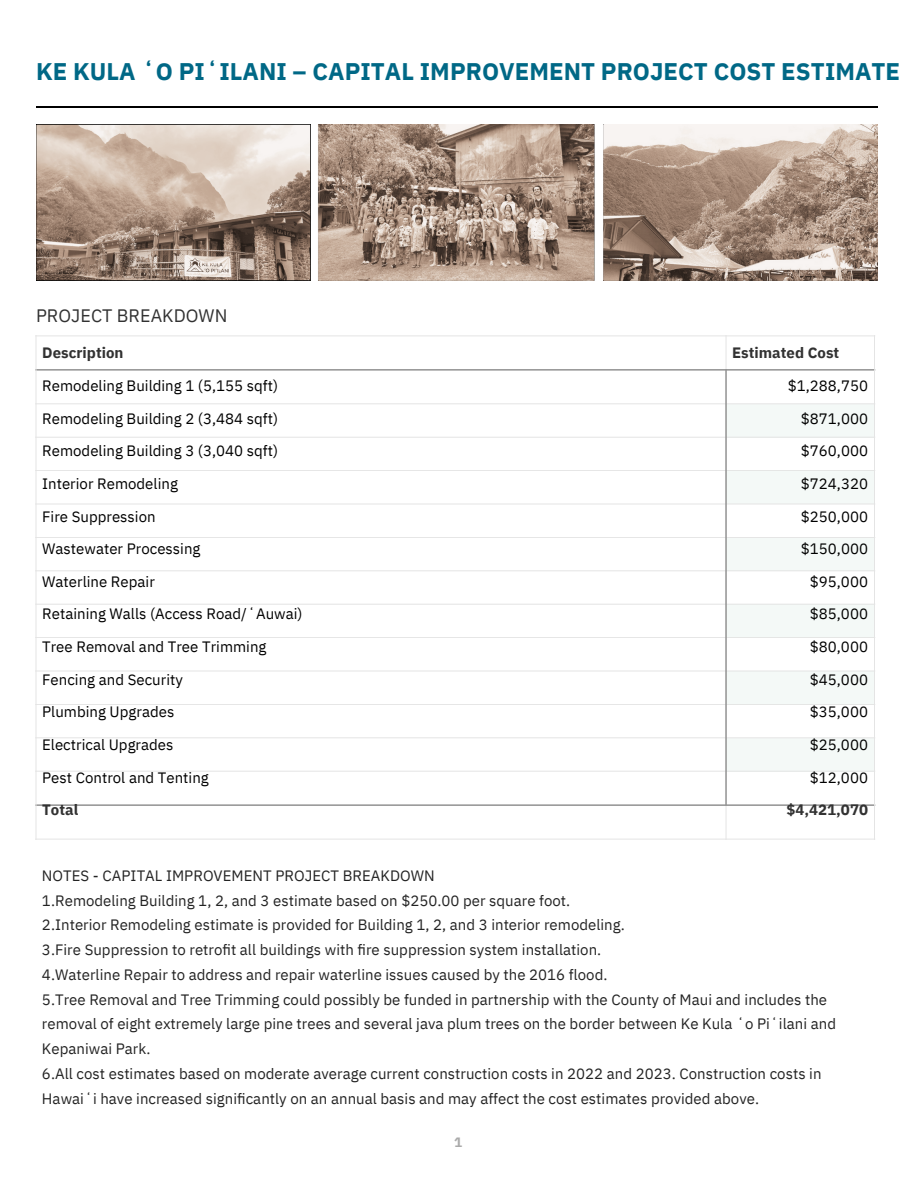
<style>
.page{position:relative;width:918px;height:1188px;background:#fff}
.page>*{position:absolute;margin:0;border:0;box-sizing:border-box;transform-origin:0 0}
.t1{font:700 24px "IBM Plex Sans";color:#006886}
.t2{font:18px "IBM Plex Sans";color:#323232}
.t3{font:15px/24.8px "IBM Plex Sans";color:#232323}
.t4{font:15px/32.7px "IBM Plex Sans";color:#000;text-align:justify}
.t5{font:700 15px "IBM Plex Sans";color:#323232}
.t6{font:700 13.5px "IBM Plex Sans";color:#aaa}
</style>
<div class="page">
<hr style="left:36px;top:106px;width:842px;height:1px;background:#000">
<img style="left:317px;top:125px;width:561px;height:156px">
<svg style="left:36px;top:124px;width:275px;height:157px;background:#b3a092"></svg>
<div style="left:726px;top:404px;width:148px;height:33px;background:#f4f9f7"></div>
<div style="left:726px;top:471px;width:148px;height:33px;background:#f4f9f7"></div>
<div style="left:726px;top:537px;width:148px;height:34px;background:#f4f9f7"></div>
<div style="left:726px;top:604px;width:148px;height:34px;background:#f4f9f7"></div>
<div style="left:726px;top:671px;width:148px;height:33px;background:#f4f9f7"></div>
<div style="left:726px;top:738px;width:148px;height:33px;background:#f4f9f7"></div>
<hr style="left:35px;top:404px;width:691px;height:1px;background:#e4e4e4">
<hr style="left:726px;top:404px;width:149px;height:1px;background:#e4e4e4">
<hr style="left:35px;top:437px;width:691px;height:1px;background:#e4e4e4">
<hr style="left:726px;top:437px;width:149px;height:1px;background:#e4e4e4">
<hr style="left:35px;top:470px;width:691px;height:1px;background:#e4e4e4">
<hr style="left:726px;top:470px;width:149px;height:1px;background:#e4e4e4">
<hr style="left:35px;top:504px;width:691px;height:1px;background:#e4e4e4">
<hr style="left:726px;top:504px;width:149px;height:1px;background:#e4e4e4">
<hr style="left:35px;top:537px;width:691px;height:1px;background:#e4e4e4">
<hr style="left:726px;top:537px;width:149px;height:1px;background:#e4e4e4">
<hr style="left:35px;top:571px;width:691px;height:1px;background:#e4e4e4">
<hr style="left:726px;top:571px;width:149px;height:1px;background:#e4e4e4">
<hr style="left:35px;top:604px;width:691px;height:1px;background:#e4e4e4">
<hr style="left:726px;top:604px;width:149px;height:1px;background:#e4e4e4">
<hr style="left:35px;top:637px;width:691px;height:1px;background:#e4e4e4">
<hr style="left:726px;top:637px;width:149px;height:1px;background:#e4e4e4">
<hr style="left:35px;top:671px;width:691px;height:1px;background:#e4e4e4">
<hr style="left:726px;top:671px;width:149px;height:1px;background:#e4e4e4">
<hr style="left:35px;top:704px;width:691px;height:1px;background:#e4e4e4">
<hr style="left:726px;top:704px;width:149px;height:1px;background:#e4e4e4">
<hr style="left:35px;top:738px;width:691px;height:1px;background:#e4e4e4">
<hr style="left:726px;top:738px;width:149px;height:1px;background:#e4e4e4">
<hr style="left:35px;top:771px;width:691px;height:1px;background:#e4e4e4">
<hr style="left:726px;top:771px;width:149px;height:1px;background:#e4e4e4">
<hr style="left:35px;top:804px;width:840px;height:2px;background:#929292">
<hr style="left:726px;top:335px;width:1px;height:34px;background:#e4e4e4">
<hr style="left:725px;top:369px;width:2px;height:437px;background:#929292">
<hr style="left:726px;top:806px;width:1px;height:34px;background:#e4e4e4">
<hr style="left:35px;top:369px;width:840px;height:2px;background:#929292">
<hr style="left:36px;top:335px;width:1px;height:35px;background:#e4e4e4">
<hr style="left:36px;top:370px;width:1px;height:435px;background:#e4e4e4">
<hr style="left:36px;top:805px;width:1px;height:35px;background:#e4e4e4">
<hr style="left:874px;top:335px;width:1px;height:35px;background:#e4e4e4">
<hr style="left:874px;top:370px;width:1px;height:435px;background:#e4e4e4">
<hr style="left:874px;top:805px;width:1px;height:35px;background:#e4e4e4">
<hr style="left:35px;top:336px;width:840px;height:1px;background:#e4e4e4">
<hr style="left:35px;top:839px;width:840px;height:1px;background:#e4e4e4">
<p class="t1" style="left:36px;top:56px;width:866px">KE KULA ʻO PIʻILANI – CAPITAL IMPROVEMENT PROJECT COST ESTIMATE</p>
<p class="t2" style="left:36px;top:304px;width:193px">PROJECT BREAKDOWN</p>
<p class="t5" style="left:42px;top:343px;width:83px">Description</p>
<p class="t4" style="left:42px;top:369px;width:237px">Remodeling Building 1 (5,155 sqft)<br>Remodeling Building 2 (3,484 sqft)<br>Remodeling Building 3 (3,040 sqft)<br>Interior Remodeling</p>
<p class="t4" style="left:42px;top:500px;width:115px">Fire Suppression</p>
<p class="t4" style="left:42px;top:532px;width:160px">Wastewater Processing</p>
<p class="t4" style="left:42px;top:565px;width:114px">Waterline Repair</p>
<p class="t4" style="left:42px;top:598px;width:262px">Retaining Walls (Access Road/ʻAuwai)</p>
<p class="t4" style="left:42px;top:630px;width:226px">Tree Removal and Tree Trimming</p>
<p class="t4" style="left:42px;top:663px;width:142px">Fencing and Security</p>
<p class="t4" style="left:42px;top:695px;width:134px">Plumbing Upgrades</p>
<p class="t4" style="left:42px;top:728px;width:133px">Electrical Upgrades</p>
<p class="t4" style="left:42px;top:761px;width:168px">Pest Control and Tenting</p>
<p class="t5" style="left:42px;top:800px;width:38px">Total</p>
<p class="t5" style="left:732px;top:343px;width:109px">Estimated Cost</p>
<p class="t4" style="left:788px;top:369px;width:82px">$1,288,750</p>
<p class="t4" style="left:801px;top:402px;width:69px">$871,000</p>
<p class="t4" style="left:801px;top:434px;width:69px">$760,000</p>
<p class="t4" style="left:801px;top:467px;width:69px">$724,320</p>
<p class="t4" style="left:801px;top:500px;width:69px">$250,000</p>
<p class="t4" style="left:801px;top:532px;width:69px">$150,000</p>
<p class="t4" style="left:810px;top:565px;width:60px">$95,000</p>
<p class="t4" style="left:810px;top:598px;width:60px">$85,000</p>
<p class="t4" style="left:810px;top:630px;width:60px">$80,000</p>
<p class="t4" style="left:810px;top:663px;width:60px">$45,000</p>
<p class="t4" style="left:810px;top:695px;width:60px">$35,000</p>
<p class="t4" style="left:810px;top:728px;width:60px">$25,000</p>
<p class="t4" style="left:810px;top:761px;width:60px">$12,000</p>
<p class="t5" style="left:786px;top:800px;width:83px">$4,421,070</p>
<p class="t3" style="left:42px;top:863px;width:394px">NOTES - CAPITAL IMPROVEMENT PROJECT BREAKDOWN</p>
<p class="t3" style="left:42px;top:888px;width:530px">1.Remodeling Building 1, 2, and 3 estimate based on $250.00 per square foot.</p>
<p class="t3" style="left:42px;top:912px;width:584px">2.Interior Remodeling estimate is provided for Building 1, 2, and 3 interior remodeling.</p>
<p class="t3" style="left:42px;top:937px;width:561px">3.Fire Suppression to retrofit all buildings with fire suppression system installation.</p>
<p class="t3" style="left:42px;top:962px;width:567px">4.Waterline Repair to address and repair waterline issues caused by the 2016 flood.</p>
<p class="t3" style="left:42px;top:987px;width:796px">5.Tree Removal and Tree Trimming could possibly be funded in partnership with the County of Maui and includes the removal of eight extremely large pine trees and several java plum trees on the border between Ke Kula ʻo Piʻilani and</p>
<p class="t3" style="left:42px;top:1036px;width:110px">Kepaniwai Park.</p>
<p class="t3" style="left:42px;top:1061px;width:781px">6.All cost estimates based on moderate average current construction costs in 2022 and 2023. Construction costs in</p>
<p class="t3" style="left:42px;top:1086px;width:719px">Hawaiʻi have increased significantly on an annual basis and may affect the cost estimates provided above.</p>
<p class="t6" style="left:454px;top:1133px;width:10px">1</p>
</div>
